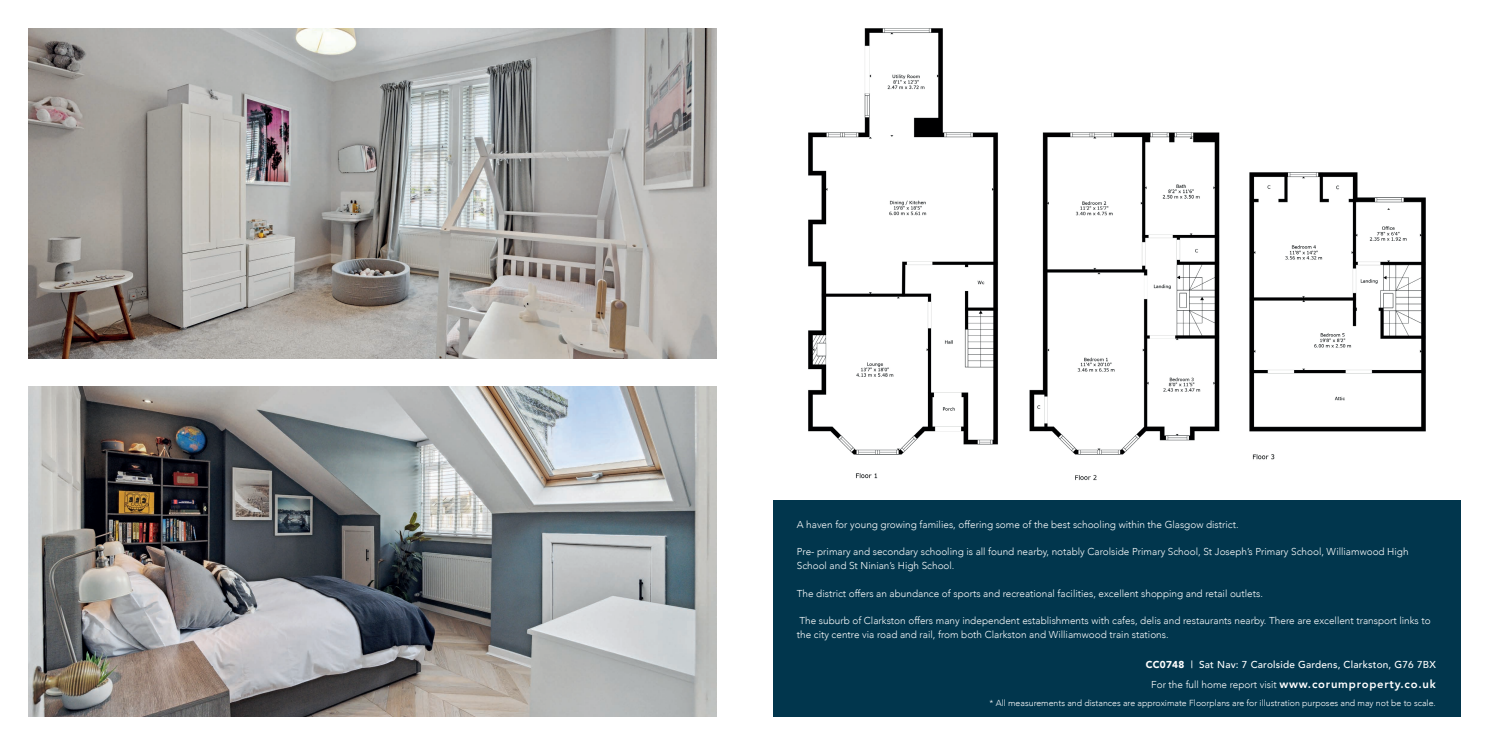
<style>
.page{position:relative;width:1489px;height:745px;background:#fff}
.page>*{position:absolute;margin:0;border:0;box-sizing:border-box;transform-origin:0 0}
.t1{font:300 10px/13.8px "Avenir";color:#fff}
.t2{font:500 10px/20px "Avenir";letter-spacing:.02em;color:#fff;text-align:center}
.t3{font:300 8.75px "Avenir";color:#fff}
.s1{font-weight:900}
.s2{font-weight:300}
.s3{font-weight:800;font-size:11.25px}
</style>
<div class="page">
<img style="left:28px;top:28px;width:688px;height:330px">
<img style="left:28px;top:386px;width:688px;height:330px">
<img style="left:808px;top:28px;width:618px;height:453px">
<div style="left:772px;top:500px;width:688px;height:216px;background:#01364d"></div>
<p class="t1" style="left:796px;top:517px;width:443px">A haven for young growing families, offering some of the best schooling within the Glasgow district.</p>
<p class="t1" style="left:796px;top:544px;width:613px">Pre- primary and secondary schooling is all found nearby, notably Carolside Primary School, St Joseph’s Primary School, Williamwood High<br>School and St Ninian’s High School.</p>
<p class="t1" style="left:796px;top:586px;width:467px">The district offers an abundance of sports and recreational facilities, excellent shopping and retail outlets.</p>
<p class="t1" style="left:796px;top:613px;width:635px">The suburb of Clarkston offers many independent establishments with cafes, delis and restaurants nearby. There are excellent transport links to the city centre via road and rail, from both Clarkston and Williamwood train stations.</p>
<p class="t2" style="left:1145px;top:653px;width:291px"><span class="s1">CC0748</span> | Sat Nav: 7 Carolside Gardens, Clarkston, G76 7BX<br><span class="s2">For the full home report visit</span> <span class="s3">www.corumproperty.co.uk</span></p>
<p class="t3" style="left:989px;top:697px;width:448px">* All measurements and distances are approximate Floorplans are for illustration purposes and may not be to scale.</p>
</div>
